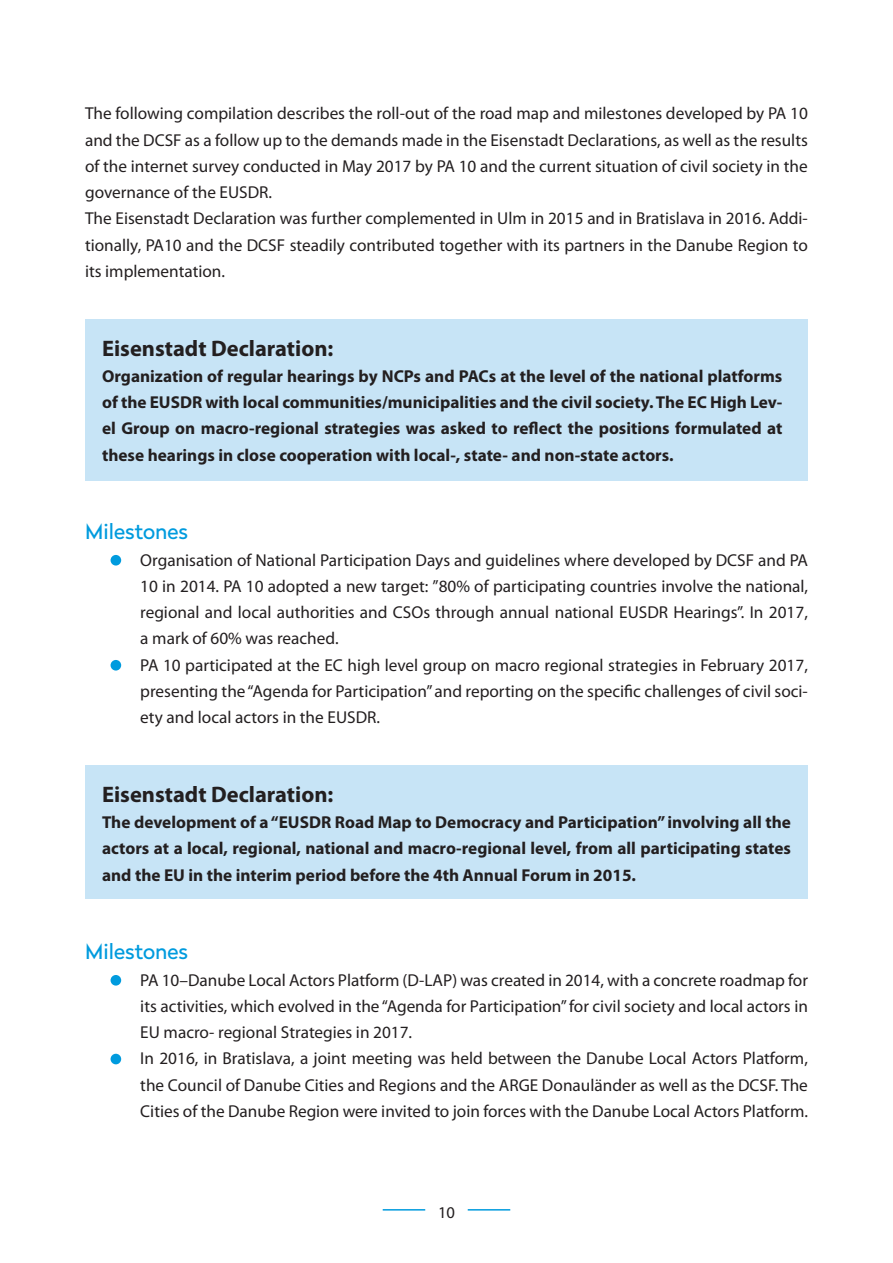
<style>
.page{position:relative;width:893px;height:1263px;background:#fff}
.page>*{position:absolute;margin:0;border:0;box-sizing:border-box;transform-origin:0 0}
.t1{font:700 22.5px "Myriad Pro";color:#231f20}
.t2{font:21px "Radikal";color:#009bde}
.t3{font:17.25px/26.2px "Myriad Pro";color:#231f20}
.t4{font:700 17.25px/26.2px "Myriad Pro";color:#231f20;text-align:justify}
.t5{font:16.5px "Myriad Pro";color:#231f20}
</style>
<div class="page">
<hr style="left:383px;top:1209px;width:127px;height:1px;background:#009bde">
<div style="left:425px;top:1188px;width:43px;height:43px;background:#fff;border-radius:50%"></div>
<div style="left:85px;top:765px;width:723px;height:134px;background:#c7e4f6"></div>
<div style="left:85px;top:320px;width:723px;height:161px;background:#c7e4f6"></div>
<div style="left:111px;top:555px;width:10px;height:10px;background:#009bde;border-radius:50%"></div>
<div style="left:111px;top:660px;width:10px;height:10px;background:#009bde;border-radius:50%"></div>
<div style="left:111px;top:975px;width:10px;height:10px;background:#009bde;border-radius:50%"></div>
<div style="left:111px;top:1054px;width:10px;height:10px;background:#009bde;border-radius:50%"></div>
<p class="t3" style="left:85px;top:101px;width:724px">The following compilation describes the roll-out of the road map and milestones developed by PA 10 and the DCSF as a follow up to the demands made in the Eisenstadt Declarations, as well as the results of the internet survey conducted in May 2017 by PA 10 and the current situation of civil society in the governance of the EUSDR.<br>The Eisenstadt Declaration was further complemented in Ulm in 2015 and in Bratislava in 2016. Addi&shy;tionally, PA10 and the DCSF steadily contributed together with its partners in the Danube Region to its implementation.</p>
<h1 class="t1" style="left:102px;top:335px;width:233px">Eisenstadt Declaration:</h1>
<p class="t4" style="left:102px;top:363px;width:682px">Organization of regular hearings by NCPs and PACs at the level of the national platforms of the EUSDR with local communities/municipalities and the civil society. The EC High Lev&shy;el Group on macro-regional strategies was asked to reflect the positions formulated at these hearings in close cooperation with local-, state- and non-state actors.</p>
<p class="t2" style="left:85px;top:517px;width:105px">Milestones</p>
<p class="t3" style="left:140px;top:547px;width:669px">Organisation of National Participation Days and guidelines where developed by DCSF and PA 10 in 2014. PA 10 adopted a new target: ”80% of participating countries involve the national, regional and local authorities and CSOs through annual national EUSDR Hearings”. In 2017, a mark of 60% was reached.<br>PA 10 participated at the EC high level group on macro regional strategies in February 2017, presenting the “Agenda for Participation” and reporting on the specific challenges of civil soci&shy;ety and local actors in the EUSDR.</p>
<h1 class="t1" style="left:102px;top:782px;width:233px">Eisenstadt Declaration:</h1>
<p class="t4" style="left:102px;top:809px;width:690px">The development of a“EUSDR Road Map to Democracy and Participation” involving all the actors at a local, regional, national and macro-regional level, from all participating states and the EU in the interim period before the 4th Annual Forum in 2015.</p>
<p class="t2" style="left:85px;top:937px;width:105px">Milestones</p>
<p class="t3" style="left:140px;top:967px;width:669px">PA 10–Danube Local Actors Platform (D-LAP) was created in 2014, with a concrete roadmap for its activities, which evolved in the “Agenda for Participation” for civil society and local actors in EU macro- regional Strategies in 2017.<br>In 2016, in Bratislava, a joint meeting was held between the Danube Local Actors Platform, the Council of Danube Cities and Regions and the ARGE Donauländer as well as the DCSF. The Cities of the Danube Region were invited to join forces with the Danube Local Actors Platform.</p>
<p class="t5" style="left:438px;top:1203px;width:18px">10</p>
</div>
